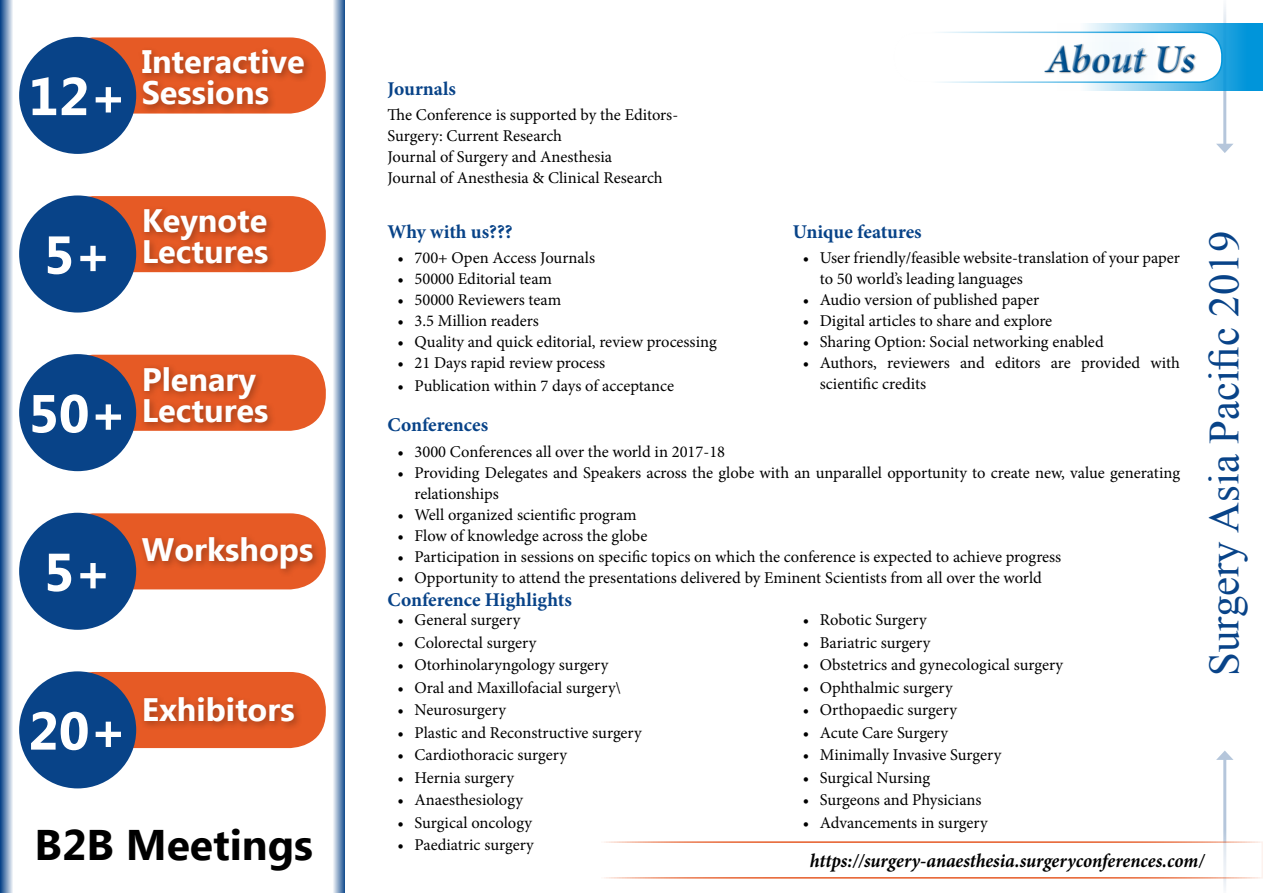
<style>
.page{position:relative;width:1263px;height:893px;background:#fff}
.page>*{position:absolute;margin:0;border:0;box-sizing:border-box;transform-origin:0 0}
.t1{font:700 53.25px "Ebrima";color:#fff}
.t2{font:42.75px "Times New Roman";color:#084388}
.t3{font:700 42.75px "Ebrima";color:#000}
.t4{font:italic 700 40.05px "Minion Pro";letter-spacing:-.01em;color:#00508f}
.t5{font:700 32.4px/30.9px "Ebrima";color:#fff}
.t6{font:700 19.5px "Minion Pro";color:#084388}
.t7{font:italic 700 19.5px "Minion Pro";letter-spacing:-.005em;color:#000;scale:.95 1}
.t8{font:16.5px/21px "Minion Pro";color:#000}
</style>
<div class="page">
<div style="left:58px;top:37px;width:268px;height:77px;background:#e65a25;border-radius:36px"></div>
<div style="left:19px;top:37px;width:117px;height:117px;background:#084388;border-radius:50%"></div>
<div style="left:138px;top:45px;width:176px;height:70px;background:#000;opacity:.3"></div>
<div style="left:58px;top:196px;width:268px;height:76px;background:#e65a25;border-radius:36px"></div>
<div style="left:19px;top:195px;width:117px;height:118px;background:#084388;border-radius:50%"></div>
<div style="left:140px;top:205px;width:137px;height:68px;background:#000;opacity:.3"></div>
<div style="left:58px;top:355px;width:268px;height:76px;background:#e65a25;border-radius:36px"></div>
<div style="left:19px;top:354px;width:117px;height:117px;background:#084388;border-radius:50%"></div>
<div style="left:140px;top:362px;width:137px;height:70px;background:#000;opacity:.3"></div>
<div style="left:58px;top:513px;width:268px;height:76px;background:#e65a25;border-radius:36px"></div>
<div style="left:19px;top:513px;width:117px;height:117px;background:#084388;border-radius:50%"></div>
<div style="left:138px;top:533px;width:184px;height:45px;background:#000;opacity:.3"></div>
<div style="left:58px;top:672px;width:268px;height:76px;background:#e65a25;border-radius:36px"></div>
<div style="left:19px;top:671px;width:117px;height:117px;background:#084388;border-radius:50%"></div>
<div style="left:140px;top:693px;width:164px;height:38px;background:#000;opacity:.3"></div>
<svg style="left:0;top:0;width:13px;height:893px;background:#7a99be"></svg>
<svg style="left:333px;top:0;width:12px;height:893px;background:#8da8c8"></svg>
<hr style="left:1223px;top:757px;width:3px;height:136px;background:#084388">
<svg style="left:1216px;top:750px;width:17px;height:10px"></svg>
<hr style="left:1223px;top:0;width:3px;height:146px;background:#084388">
<svg style="left:1216px;top:144px;width:17px;height:9px"></svg>
<svg style="left:1057px;top:23px;width:206px;height:68px;background:#52b6e5"></svg>
<div style="left:894px;top:32px;width:328px;height:50px;background:#fff;border-radius:22px"></div>
<div style="left:893px;top:32px;width:329px;height:51px;border:2px solid #0095da;border-radius:22px"></div>
<div style="left:1043px;top:43px;width:153px;height:31px;background:#000;opacity:.35"></div>
<div style="left:597px;top:841px;width:666px;height:38px;background:#fff;border:2px solid #e65a25"></div>
<h1 class="t1" style="left:28px;top:57px;width:100px">12+</h1>
<h3 class="t5" style="left:142px;top:48px;width:165px">Interactive<br>Sessions</h3>
<h1 class="t1" style="left:44px;top:215px;width:70px">5+</h1>
<h3 class="t5" style="left:142px;top:207px;width:128px">Keynote<br>Lectures</h3>
<h1 class="t1" style="left:28px;top:374px;width:100px">50+</h1>
<h3 class="t5" style="left:142px;top:365px;width:128px">Plenary<br>Lectures</h3>
<h1 class="t1" style="left:44px;top:532px;width:70px">5+</h1>
<h3 class="t5" style="left:142px;top:536px;width:173px">Workshops</h3>
<h1 class="t1" style="left:28px;top:691px;width:100px">20+</h1>
<h3 class="t5" style="left:142px;top:696px;width:154px">Exhibitors</h3>
<h2 class="t3" style="left:35px;top:813px;width:280px">B2B Meetings</h2>
<p class="t6" style="left:387px;top:75px;width:70px">Journals</p>
<p class="t8" style="left:387px;top:104px;width:292px">The Conference is supported by the Editors-Surgery: Current Research<br>Journal of Surgery and Anesthesia<br>Journal of Anesthesia &amp; Clinical Research</p>
<h3 class="t4" style="left:1045px;top:30px;width:151px">About Us</h3>
<p class="t6" style="left:387px;top:218px;width:127px">Why with us???</p>
<p class="t8" style="left:397px;top:248px;width:199px">• 700+ Open Access Journals</p>
<p class="t8" style="left:397px;top:269px;width:156px">• 50000 Editorial team</p>
<p class="t8" style="left:397px;top:290px;width:165px">• 50000 Reviewers team</p>
<p class="t8" style="left:397px;top:311px;width:143px">• 3.5 Million readers</p>
<p class="t8" style="left:397px;top:332px;width:321px">• Quality and quick editorial, review processing</p>
<p class="t8" style="left:397px;top:353px;width:209px">• 21 Days rapid review process</p>
<p class="t8" style="left:397px;top:375px;width:278px">• Publication within 7 days of acceptance</p>
<p class="t6" style="left:793px;top:218px;width:130px">Unique features</p>
<p class="t8" style="left:820px;top:248px;width:362px;text-indent:-17px">• User friendly/feasible website-translation of your paper to 50 world’s leading languages</p>
<p class="t8" style="left:803px;top:290px;width:238px">• Audio version of published paper</p>
<p class="t8" style="left:803px;top:311px;width:251px">• Digital articles to share and explore</p>
<p class="t8" style="left:803px;top:332px;width:302px">• Sharing Option: Social networking enabled</p>
<p class="t8" style="left:820px;top:353px;width:362px;text-indent:-17px">• Authors, reviewers and editors are provided with scientific credits</p>
<h2 class="t2" style="left:1195px;top:676px;width:446px;rotate:-90deg">Surgery Asia Pacific 2019</h2>
<p class="t6" style="left:387px;top:411px;width:102px">Conferences</p>
<p class="t8" style="left:397px;top:441px;width:329px">• 3000 Conferences all over the world in 2017-18</p>
<p class="t8" style="left:414px;top:462px;width:767px;text-indent:-17px">• Providing Delegates and Speakers across the globe with an unparallel opportunity to create new, value generating relationships</p>
<p class="t8" style="left:397px;top:504px;width:241px">• Well organized scientific program</p>
<p class="t8" style="left:397px;top:525px;width:251px">• Flow of knowledge across the globe</p>
<p class="t8" style="left:397px;top:546px;width:665px">• Participation in sessions on specific topics on which the conference is expected to achieve progress</p>
<p class="t8" style="left:397px;top:567px;width:646px">• Opportunity to attend the presentations delivered by Eminent Scientists from all over the world</p>
<p class="t6" style="left:387px;top:586px;width:186px">Conference Highlights</p>
<p class="t8" style="left:397px;top:610px;width:124px">• General surgery</p>
<p class="t8" style="left:397px;top:632px;width:140px">• Colorectal surgery</p>
<p class="t8" style="left:397px;top:655px;width:212px">• Otorhinolaryngology surgery</p>
<p class="t8" style="left:397px;top:677px;width:225px">• Oral and Maxillofacial surgery\</p>
<p class="t8" style="left:397px;top:700px;width:110px">• Neurosurgery</p>
<p class="t8" style="left:397px;top:722px;width:246px">• Plastic and Reconstructive surgery</p>
<p class="t8" style="left:397px;top:745px;width:171px">• Cardiothoracic surgery</p>
<p class="t8" style="left:397px;top:767px;width:118px">• Hernia surgery</p>
<p class="t8" style="left:397px;top:790px;width:127px">• Anaesthesiology</p>
<p class="t8" style="left:397px;top:812px;width:136px">• Surgical oncology</p>
<p class="t8" style="left:397px;top:835px;width:138px">• Paediatric surgery</p>
<p class="t8" style="left:803px;top:610px;width:125px">• Robotic Surgery</p>
<p class="t8" style="left:803px;top:632px;width:129px">• Bariatric surgery</p>
<p class="t8" style="left:803px;top:655px;width:262px">• Obstetrics and gynecological surgery</p>
<p class="t8" style="left:803px;top:677px;width:151px">• Ophthalmic surgery</p>
<p class="t8" style="left:803px;top:700px;width:156px">• Orthopaedic surgery</p>
<p class="t8" style="left:803px;top:722px;width:147px">• Acute Care Surgery</p>
<p class="t8" style="left:803px;top:745px;width:200px">• Minimally Invasive Surgery</p>
<p class="t8" style="left:803px;top:767px;width:129px">• Surgical Nursing</p>
<p class="t8" style="left:803px;top:790px;width:180px">• Surgeons and Physicians</p>
<p class="t8" style="left:803px;top:812px;width:186px">• Advancements in surgery</p>
<p class="t7" style="left:810px;top:847px;width:417px">https://surgery-anaesthesia.surgeryconferences.com/</p>
</div>
